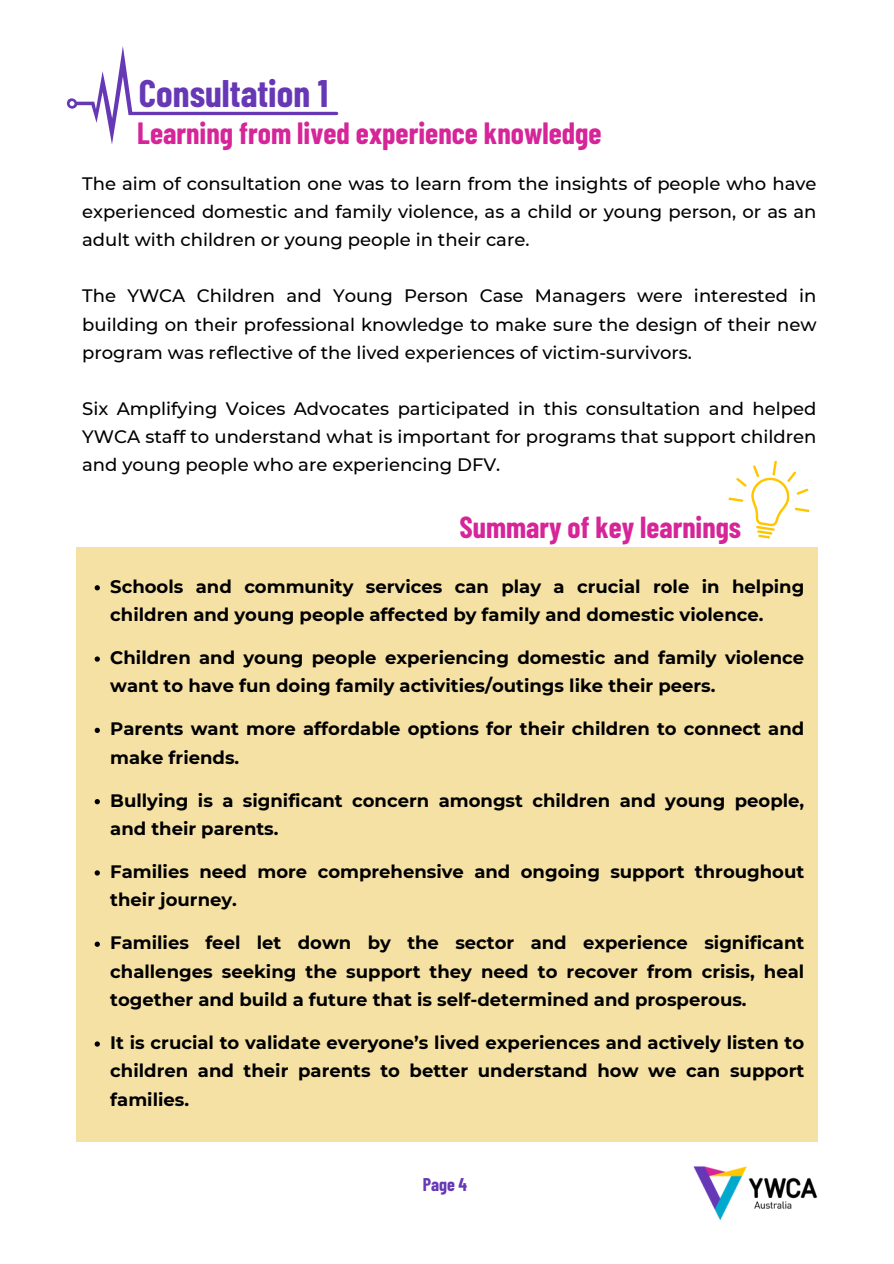
<style>
.page{position:relative;width:894px;height:1264px;background:#fff}
.page>*{position:absolute;margin:0;border:0;box-sizing:border-box;transform-origin:0 0}
.t1{font:700 37.5px "Barlow Condensed";color:#6638b6}
.t2{font:700 30px "Barlow Condensed";color:#d62598}
.t3{font:700 29.7px "Barlow Condensed";color:#d62598}
.t4{font:700 18px/28.5px "Montserrat";color:#000}
.t5{font:500 18px/28.2px "Montserrat";color:#000;text-align:justify}
.t6{font:700 18px "Barlow Condensed";color:#6638b6}
</style>
<div class="page">
<img style="left:693px;top:1166px;width:123px;height:54px">
<svg style="left:67px;top:46px;width:272px;height:98px"></svg>
<div style="left:76px;top:548px;width:741px;height:593px;background:#f5e1a4"></div>
<svg style="left:95px;top:585px;width:5px;height:5px"></svg>
<svg style="left:95px;top:656px;width:5px;height:5px"></svg>
<svg style="left:95px;top:727px;width:5px;height:6px"></svg>
<svg style="left:95px;top:799px;width:5px;height:5px"></svg>
<svg style="left:95px;top:870px;width:5px;height:5px"></svg>
<svg style="left:95px;top:941px;width:5px;height:5px"></svg>
<svg style="left:95px;top:1041px;width:5px;height:5px"></svg>
<svg style="left:728px;top:460px;width:82px;height:79px"></svg>
<p class="t1" style="left:139px;top:70px;width:190px">Consultation 1</p>
<h1 class="t2" style="left:137px;top:114px;width:465px">Learning from lived experience knowledge</h1>
<h3 class="t5" style="left:82px;top:169px;width:735px">The aim of consultation one was to learn from the insights of people who have experienced domestic and family violence, as a child or young person, or as an adult with children or young people in their care.</h3>
<h3 class="t5" style="left:82px;top:282px;width:735px">The YWCA Children and Young Person Case Managers were interested in building on their professional knowledge to make sure the design of their new program was reflective of the lived experiences of victim-survivors.</h3>
<h3 class="t5" style="left:82px;top:394px;width:735px">Six Amplifying Voices Advocates participated in this consultation and helped YWCA staff to understand what is important for programs that support children and young people who are experiencing DFV.</h3>
<p class="t3" style="left:459px;top:508px;width:283px">Summary of key learnings</p>
<p class="t4" style="left:110px;top:572px;width:695px">Schools and community services can play a crucial role in helping children and young people affected by family and domestic violence.</p>
<h2 class="t4" style="left:110px;top:643px;width:695px">Children and young people experiencing domestic and family violence want to have fun doing family activities/outings like their peers.</h2>
<p class="t4" style="left:110px;top:714px;width:695px">Parents want more affordable options for their children to connect and make friends.</p>
<p class="t4" style="left:110px;top:785px;width:695px">Bullying is a significant concern amongst children and young people, and their parents.</p>
<p class="t4" style="left:110px;top:857px;width:695px">Families need more comprehensive and ongoing support throughout their journey.</p>
<p class="t4" style="left:110px;top:928px;width:695px;text-align:justify">Families feel let down by the sector and experience significant challenges seeking the support they need to recover from crisis, heal together and build a future that is self-determined and prosperous.</p>
<p class="t4" style="left:110px;top:1028px;width:695px;text-align:justify">It is crucial to validate everyone’s lived experiences and actively listen to children and their parents to better understand how we can support families.</p>
<h2 class="t6" style="left:422px;top:1172px;width:46px">Page 4</h2>
</div>
